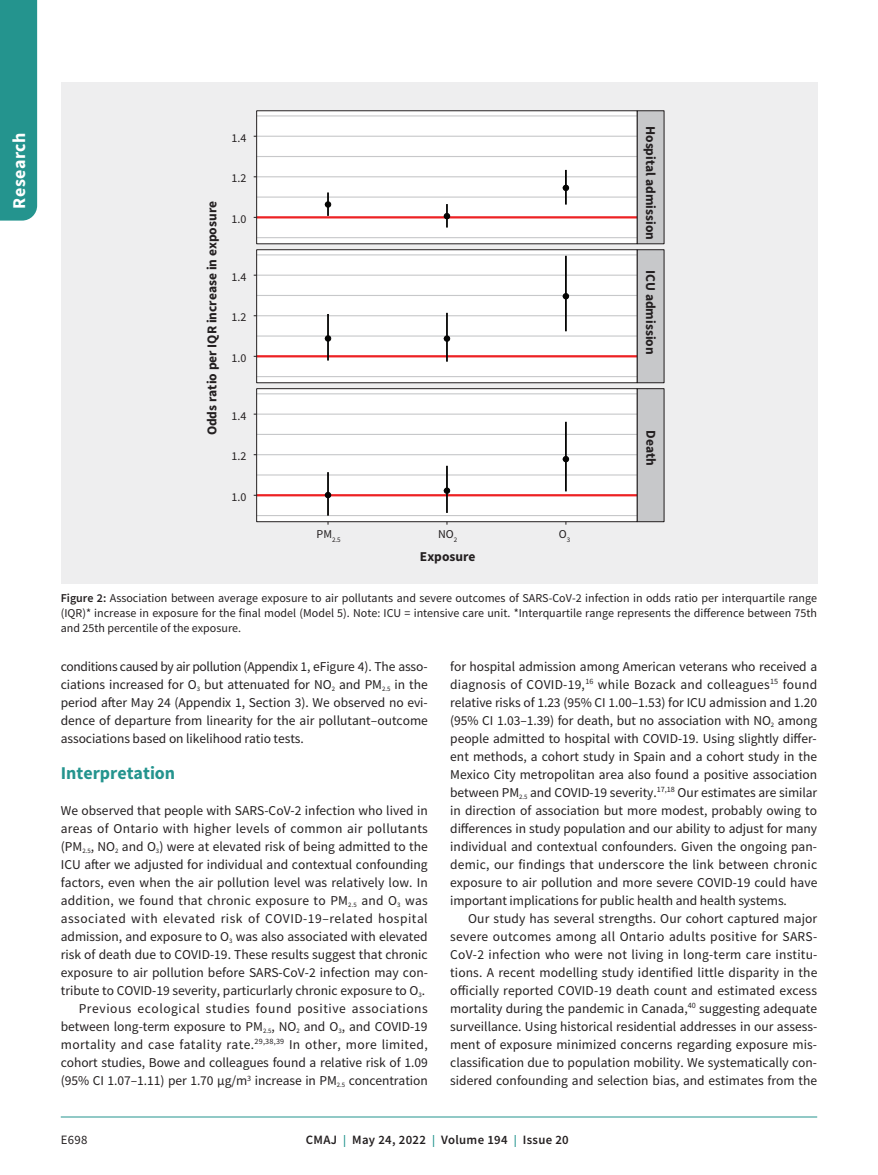
<style>
.page{position:relative;width:878px;height:1175px;background:#fff}
.page>*{position:absolute;margin:0;border:0;box-sizing:border-box;transform-origin:0 0}
.t1{font:700 18px "Source Sans Pro";color:#24948e}
.t2{font:700 18px "Source Sans Pro";letter-spacing:.025em;color:#fff}
.t3{font:13.5px/18px "Source Sans Pro";color:#231f20;text-align:justify}
.t4{font:700 13.5px "Source Sans Pro";color:#231f20}
.t5{font:600 12.75px "Source Sans Pro";letter-spacing:.025em;color:#231f20}
.t6{font:12.75px "Source Sans Pro";color:#231f20}
.t7{font:12px/15px "Source Sans Pro";color:#231f20;text-align:justify}
.t8{font:7.05px "Source Sans Pro";color:#231f20}
.s1{font-weight:600}
.s2{font-size:12px;color:#24948e}
</style>
<div class="page">
<div style="left:0;top:0;width:37px;height:220px;background:#24948e"></div>
<hr style="left:61px;top:1116px;width:756px;height:1px;background:#24948e">
<div style="left:61px;top:82px;width:756px;height:502px;background:#eeeeef"></div>
<div style="left:257px;top:111px;width:380px;height:133px;background:#fff"></div>
<hr style="left:257px;top:237px;width:380px;height:1px;background:#c7c8ca">
<hr style="left:257px;top:196px;width:380px;height:2px;background:#c7c8ca">
<hr style="left:257px;top:156px;width:380px;height:1px;background:#c7c8ca">
<hr style="left:257px;top:115px;width:380px;height:1px;background:#c7c8ca">
<hr style="left:257px;top:176px;width:380px;height:1px;background:#c7c8ca">
<hr style="left:257px;top:136px;width:380px;height:1px;background:#c7c8ca">
<hr style="left:257px;top:216px;width:380px;height:2px;background:#ee2123">
<svg style="left:443px;top:213px;width:7px;height:6px"></svg>
<svg style="left:562px;top:185px;width:7px;height:6px"></svg>
<svg style="left:325px;top:201px;width:6px;height:7px"></svg>
<hr style="left:446px;top:204px;width:2px;height:23px;background:#050504">
<hr style="left:565px;top:170px;width:1px;height:34px;background:#050504">
<hr style="left:327px;top:192px;width:2px;height:24px;background:#050504">
<div style="left:256px;top:110px;width:381px;height:134px;border:1px solid #231f20"></div>
<div style="left:257px;top:250px;width:380px;height:133px;background:#fff"></div>
<hr style="left:257px;top:376px;width:380px;height:1px;background:#c7c8ca">
<hr style="left:257px;top:335px;width:380px;height:1px;background:#c7c8ca">
<hr style="left:257px;top:295px;width:380px;height:1px;background:#c7c8ca">
<hr style="left:257px;top:254px;width:380px;height:1px;background:#c7c8ca">
<hr style="left:257px;top:315px;width:380px;height:1px;background:#c7c8ca">
<hr style="left:257px;top:275px;width:380px;height:1px;background:#c7c8ca">
<hr style="left:257px;top:355px;width:380px;height:2px;background:#ee2123">
<div style="left:443px;top:335px;width:7px;height:7px;background:#050504;border:1px solid #050504;border-radius:50%"></div>
<svg style="left:562px;top:293px;width:7px;height:6px"></svg>
<svg style="left:325px;top:335px;width:6px;height:7px"></svg>
<hr style="left:446px;top:313px;width:2px;height:49px;background:#050504">
<hr style="left:565px;top:256px;width:1px;height:75px;background:#050504">
<hr style="left:327px;top:314px;width:2px;height:46px;background:#050504">
<div style="left:256px;top:249px;width:381px;height:134px;border:1px solid #231f20"></div>
<div style="left:257px;top:389px;width:380px;height:132px;background:#fff"></div>
<hr style="left:257px;top:515px;width:380px;height:1px;background:#c7c8ca">
<hr style="left:257px;top:474px;width:380px;height:1px;background:#c7c8ca">
<hr style="left:257px;top:434px;width:380px;height:1px;background:#c7c8ca">
<hr style="left:257px;top:393px;width:380px;height:1px;background:#c7c8ca">
<hr style="left:257px;top:454px;width:380px;height:1px;background:#c7c8ca">
<hr style="left:257px;top:413px;width:380px;height:2px;background:#c7c8ca">
<hr style="left:257px;top:494px;width:380px;height:2px;background:#ee2123">
<div style="left:443px;top:487px;width:7px;height:7px;background:#050504;border:1px solid #050504;border-radius:50%"></div>
<svg style="left:562px;top:456px;width:7px;height:6px"></svg>
<svg style="left:325px;top:492px;width:6px;height:6px"></svg>
<hr style="left:446px;top:466px;width:2px;height:47px;background:#050504">
<hr style="left:565px;top:422px;width:1px;height:69px;background:#050504">
<hr style="left:327px;top:472px;width:2px;height:43px;background:#050504">
<div style="left:256px;top:388px;width:381px;height:134px;border:1px solid #231f20"></div>
<div style="left:637px;top:110px;width:27px;height:134px;background:#c7c8ca;border:1px solid #231f20"></div>
<div style="left:637px;top:249px;width:27px;height:134px;background:#c7c8ca;border:1px solid #231f20"></div>
<div style="left:637px;top:388px;width:27px;height:134px;background:#c7c8ca;border:1px solid #231f20"></div>
<h1 class="t2" style="left:7px;top:208px;width:78px;rotate:-90deg">Research</h1>
<p class="t4" style="left:203px;top:435px;width:236px;rotate:-90deg">Odds ratio per IQR increase in exposure</p>
<p class="t7" style="left:231px;top:130px;width:16px">1.4</p>
<p class="t7" style="left:231px;top:171px;width:16px">1.2</p>
<p class="t7" style="left:231px;top:211px;width:16px">1.0</p>
<p class="t7" style="left:231px;top:269px;width:16px">1.4</p>
<p class="t7" style="left:231px;top:309px;width:16px">1.2</p>
<p class="t7" style="left:231px;top:350px;width:16px">1.0</p>
<p class="t7" style="left:231px;top:408px;width:16px">1.4</p>
<p class="t7" style="left:231px;top:448px;width:16px">1.2</p>
<p class="t7" style="left:231px;top:489px;width:16px">1.0</p>
<p class="t8" style="left:316px;top:535px;width:26px"><sup>PM</sup>2.5</p>
<p class="t7" style="left:438px;top:526px;width:21px">NO<sub>2</sub></p>
<p class="t7" style="left:558px;top:526px;width:13px">O<sub>3</sub></p>
<p class="t4" style="left:420px;top:548px;width:57px">Exposure</p>
<p class="t4" style="left:659px;top:126px;width:115px;rotate:90deg">Hospital admission</p>
<p class="t4" style="left:659px;top:270px;width:86px;rotate:90deg">ICU admission</p>
<p class="t4" style="left:660px;top:430px;width:37px;rotate:90deg">Death</p>
<p class="t7" style="left:61px;top:590px;width:758px"><span class="s1">Figure 2:</span> Association between average exposure to air pollutants and severe outcomes of SARS-CoV-2 infection in odds ratio per interquartile range (IQR)* increase in exposure for the final model (Model 5). Note: ICU = intensive care unit. *Interquartile range represents the difference between 75th and 25th percentile of the exposure.</p>
<p class="t3" style="left:61px;top:657px;width:368px">conditions caused by air pollution (Appendix 1, eFigure 4). The asso&shy;ciations increased for O<sub>3</sub> but attenuated for NO<sub>2</sub> and PM<sub>2.5</sub> in the period after May 24 (Appendix 1, Section 3). We observed no evi&shy;dence of departure from linearity for the air pollutant–outcome associations based on likelihood ratio tests.</p>
<h1 class="t1" style="left:61px;top:760px;width:116px">Interpretation</h1>
<p class="t3" style="left:61px;top:801px;width:369px;text-align:right">We observed that people with SARS-CoV-2 infection who lived in areas of Ontario with higher levels of common air pollutants (PM<sub>2.5</sub>, NO<sub>2</sub> and O<sub>3</sub>) were at elevated risk of being admitted to the ICU after we adjusted for individual and contextual confounding factors, even when the air pollution level was relatively low. In addition, we found that chronic exposure to PM<sub>2.5</sub> and O<sub>3</sub> was associated with elevated risk of COVID-19–related hospital admission, and exposure to O<sub>3</sub> was also associated with elevated risk of death due to COVID-19. These results suggest that chronic exposure to air pollution before SARS-CoV-2 infection may con&shy;tribute to COVID-19 severity, particurlarly chronic exposure to O<sub>3</sub>.<br>Previous ecological studies found positive associations between long-term exposure to PM<sub>2.5</sub>, NO<sub>2</sub> and O<sub>3</sub>, and COVID-19 mortality and case fatality rate.<sup>29,38,39</sup> In other, more limited, cohort studies, Bowe and colleagues found a relative risk of 1.09 (95% CI 1.07–1.11) per 1.70 µg/m<sup>3</sup> increase in PM<sub>2.5</sub> concentration</p>
<p class="t3" style="left:450px;top:657px;width:368px">for hospital admission among American veterans who received a diagnosis of COVID-19,<sup>16</sup> while Bozack and colleagues<sup>15</sup> found relative risks of 1.23 (95% CI 1.00–1.53) for ICU admission and 1.20 (95% CI 1.03–1.39) for death, but no association with NO<sub>2</sub> among people admitted to hospital with COVID-19. Using slightly differ&shy;ent methods, a cohort study in Spain and a cohort study in the Mexico City metropolitan area also found a positive association between PM<sub>2.5</sub> and COVID-19 severity.<sup>17,18</sup> Our estimates are similar in direction of association but more modest, probably owing to differences in study population and our ability to adjust for many individual and contextual confounders. Given the ongoing pan&shy;demic, our findings that underscore the link between chronic exposure to air pollution and more severe COVID-19 could have important implications for public health and health systems.</p>
<p class="t3" style="left:450px;top:909px;width:369px;text-indent:18px">Our study has several strengths. Our cohort captured major severe outcomes among all Ontario adults positive for SARS-CoV-2 infection who were not living in long-term care institu&shy;tions. A recent modelling study identified little disparity in the officially reported COVID-19 death count and estimated excess mortality during the pandemic in Canada,<sup>40</sup> suggesting adequate surveillance. Using historical residential addresses in our assess&shy;ment of exposure minimized concerns regarding exposure mis&shy;classification due to population mobility. We systematically con&shy;sidered confounding and selection bias, and estimates from the</p>
<p class="t6" style="left:61px;top:1132px;width:28px">E698</p>
<p class="t5" style="left:306px;top:1131px;width:264px">CMAJ <span class="s2">|</span> May 24, 2022 <span class="s2">|</span> Volume 194 <span class="s2">|</span> Issue 20</p>
</div>
